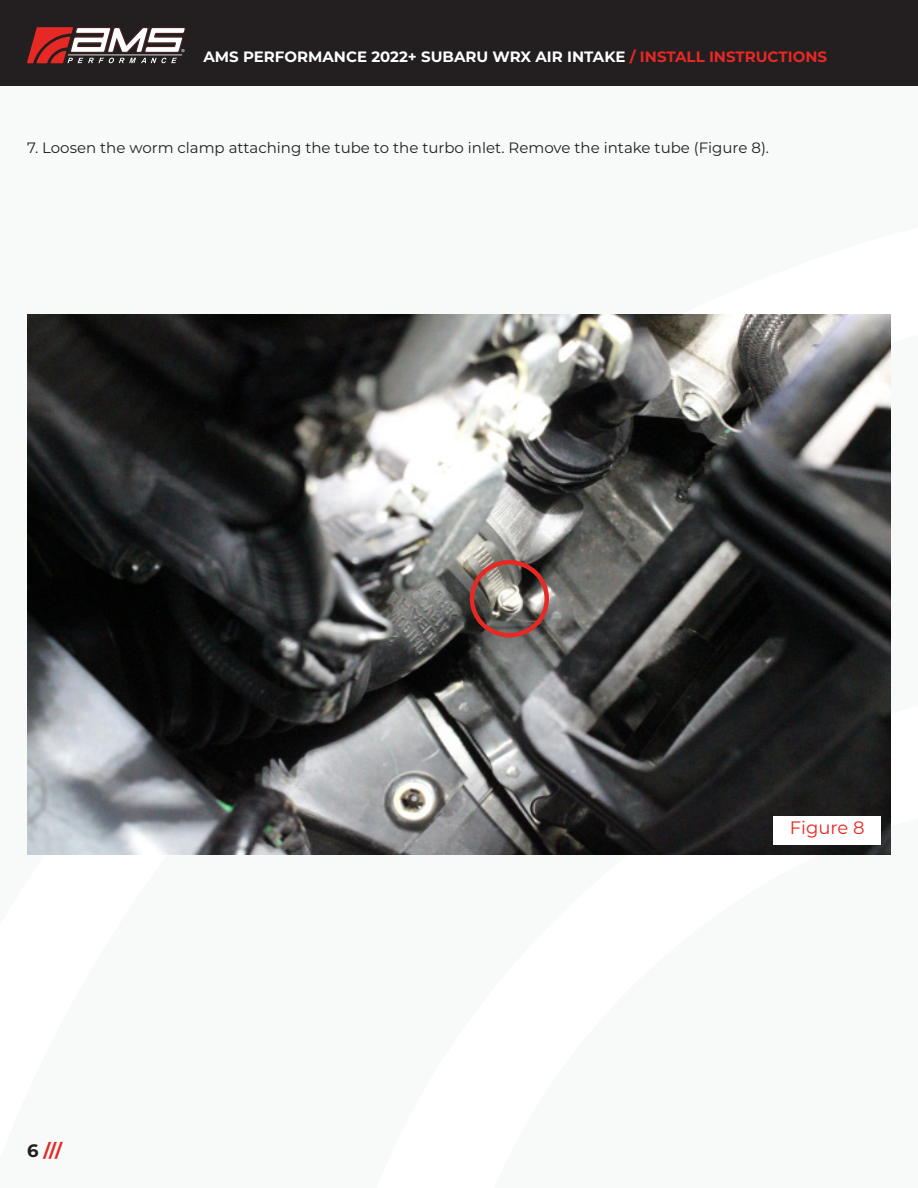
<style>
.page{position:relative;width:918px;height:1188px;background:#fff}
.page>*{position:absolute;margin:0;border:0;box-sizing:border-box;transform-origin:0 0}
.t1{font:18px "Montserrat";color:#e62924}
.t2{font:700 18px "Montserrat";color:#e62924}
.t3{font:15px "Montserrat";color:#231f20}
.t4{font:700 15px "Montserrat";color:#fff}
.s1{color:#e62924}
.s2{color:#231f20}
</style>
<div class="page">
<div style="left:0;top:0;width:918px;height:85px;background:#231f20"></div>
<svg style="left:27px;top:27px;width:159px;height:36px"></svg>
<img style="left:27px;top:315px;width:864px;height:540px">
<div style="left:773px;top:817px;width:108px;height:28px;background:#fff"></div>
<div style="left:470px;top:560px;width:79px;height:77px;border:4px solid #e62924;border-radius:50%"></div>
<p class="t4" style="left:203px;top:46px;width:625px">AMS PERFORMANCE 2022+ SUBARU WRX AIR INTAKE <span class="s1">/ INSTALL INSTRUCTIONS</span></p>
<p class="t3" style="left:27px;top:138px;width:744px">7. Loosen the worm clamp attaching the tube to the turbo inlet. Remove the intake tube (Figure 8).</p>
<p class="t2" style="left:27px;top:1137px;width:37px"><span class="s2">6</span> ///</p>
<p class="t1" style="left:790px;top:816px;width:76px">Figure 8</p>
</div>
